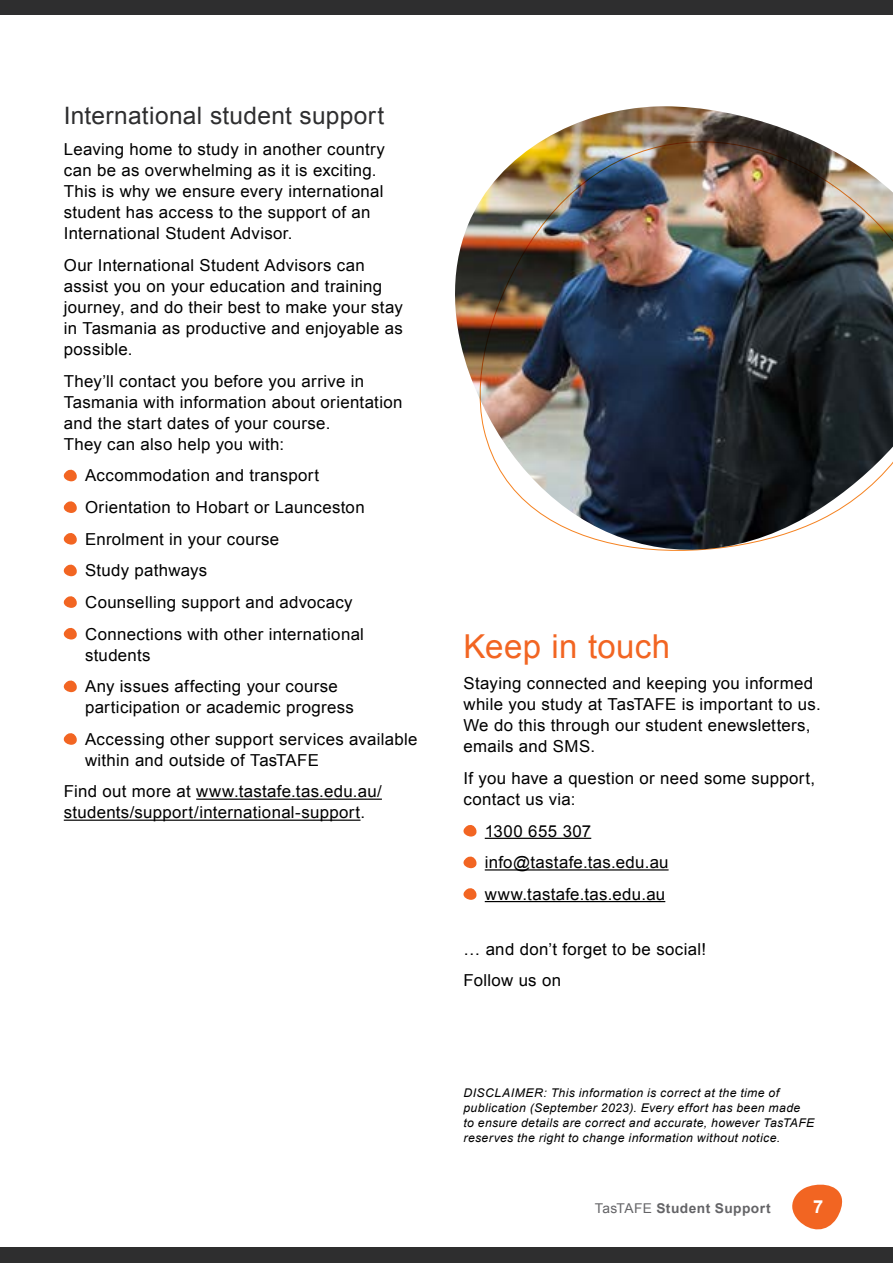
<style>
.page{position:relative;width:893px;height:1263px;background:#fff}
.page>*{position:absolute;margin:0;border:0;box-sizing:border-box;transform-origin:0 0}
.Heading_level_one_ORANGE{font:33px "Arial";letter-spacing:.01em;color:#f26522}
.Heading_level_two_DARK_GREY{font:24px "Arial";letter-spacing:.01em;color:#2e2e2f}
.t1{font:700 18px "Arial";color:#fff}
.BODY_COPY{font:16.5px/21px "Arial";letter-spacing:.02em;color:#000}
.t2{font:700 13.5px "Arial";letter-spacing:.035em;color:#646467}
.captions_references{font:italic 12px/15px "Arial";letter-spacing:.03em;color:#000}
.s1{font-weight:400}
</style>
<div class="page">
<img style="left:455px;top:106px;width:438px;height:445px">
<hr style="left:196px;top:798px;width:186px;height:2px;background:#000">
<hr style="left:64px;top:819px;width:296px;height:2px;background:#000">
<svg style="left:63px;top:469px;width:14px;height:12px"></svg>
<svg style="left:63px;top:501px;width:14px;height:12px"></svg>
<svg style="left:63px;top:533px;width:14px;height:12px"></svg>
<svg style="left:63px;top:564px;width:14px;height:12px"></svg>
<svg style="left:63px;top:596px;width:14px;height:12px"></svg>
<svg style="left:63px;top:627px;width:14px;height:12px"></svg>
<svg style="left:63px;top:680px;width:14px;height:12px"></svg>
<svg style="left:63px;top:733px;width:14px;height:12px"></svg>
<hr style="left:485px;top:838px;width:106px;height:1px;background:#000">
<hr style="left:485px;top:869px;width:184px;height:1px;background:#000">
<hr style="left:485px;top:901px;width:180px;height:1px;background:#000">
<svg style="left:463px;top:825px;width:14px;height:12px"></svg>
<svg style="left:463px;top:856px;width:14px;height:12px"></svg>
<svg style="left:463px;top:888px;width:14px;height:12px"></svg>
<svg style="left:792px;top:1184px;width:51px;height:46px"></svg>
<div style="left:0;top:1247px;width:893px;height:16px;background:#2e2e2f"></div>
<div style="left:0;top:0;width:893px;height:14px;background:#2e2e2f"></div>
<p class="Heading_level_two_DARK_GREY" style="left:64px;top:100px;width:322px">International student support</p>
<p class="BODY_COPY" style="left:64px;top:139px;width:323px">Leaving home to study in another country can be as overwhelming as it is exciting.<br>This is why we ensure every international student has access to the support of an International Student Advisor.</p>
<p class="BODY_COPY" style="left:64px;top:255px;width:341px">Our International Student Advisors can assist you on your education and training journey, and do their best to make your stay in Tasmania as productive and enjoyable as possible.</p>
<p class="BODY_COPY" style="left:64px;top:371px;width:340px">They’ll contact you before you arrive in Tasmania with information about orientation and the start dates of your course.<br>They can also help you with:</p>
<p class="BODY_COPY" style="left:85px;top:465px;width:236px">Accommodation and transport</p>
<p class="BODY_COPY" style="left:85px;top:497px;width:281px">Orientation to Hobart or Launceston</p>
<p class="BODY_COPY" style="left:85px;top:528px;width:196px">Enrolment in your course</p>
<p class="BODY_COPY" style="left:85px;top:560px;width:124px">Study pathways</p>
<p class="BODY_COPY" style="left:85px;top:592px;width:269px">Counselling support and advocacy</p>
<p class="BODY_COPY" style="left:85px;top:623px;width:280px">Connections with other international students</p>
<p class="BODY_COPY" style="left:85px;top:676px;width:270px">Any issues affecting your course participation or academic progress</p>
<p class="BODY_COPY" style="left:85px;top:729px;width:334px">Accessing other support services available within and outside of TasTAFE</p>
<p class="BODY_COPY" style="left:64px;top:781px;width:320px">Find out more at www.tastafe.tas.edu.au/ students/support/international-support.</p>
<p class="Heading_level_one_ORANGE" style="left:463px;top:624px;width:208px">Keep in touch</p>
<p class="BODY_COPY" style="left:463px;top:673px;width:359px">Staying connected and keeping you informed while you study at TasTAFE is important to us.<br>We do this through our student enewsletters, emails and SMS.</p>
<p class="BODY_COPY" style="left:463px;top:768px;width:353px">If you have a question or need some support, contact us via:</p>
<p class="BODY_COPY" style="left:485px;top:820px;width:108px">1300 655 307</p>
<p class="BODY_COPY" style="left:485px;top:852px;width:185px">info@tastafe.tas.edu.au</p>
<p class="BODY_COPY" style="left:485px;top:884px;width:182px">www.tastafe.tas.edu.au</p>
<p class="BODY_COPY" style="left:463px;top:939px;width:244px">… and don’t forget to be social!</p>
<p class="BODY_COPY" style="left:463px;top:970px;width:99px">Follow us on</p>
<p class="captions_references" style="left:463px;top:1085px;width:352px">DISCLAIMER: This information is correct at the time of publication (September 2023). Every effort has been made<br>to ensure details are correct and accurate, however TasTAFE reserves the right to change information without notice.</p>
<p class="t2" style="left:595px;top:1199px;width:177px"><span class="s1">TasTAFE</span> Student Support</p>
<p class="t1" style="left:813px;top:1195px;width:12px">7</p>
</div>
